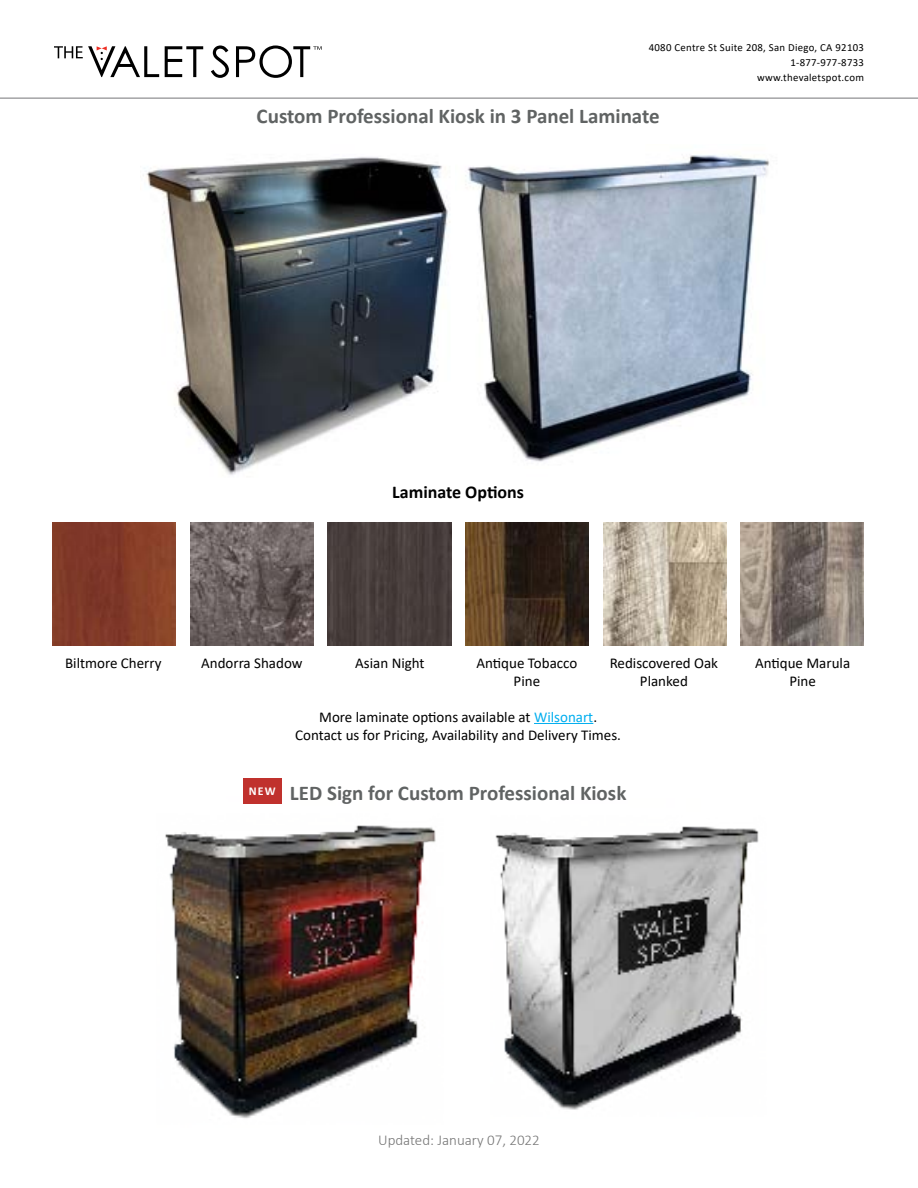
<style>
.page{position:relative;width:918px;height:1188px;background:#fff}
.page>*{position:absolute;margin:0;border:0;box-sizing:border-box;transform-origin:0 0}
.t1{font:700 21px "Calibri";color:#606363}
.t2{font:700 18px "Calibri";color:#000}
.t3{font:15px/18px "Calibri";color:#000;text-align:center}
.t4{font:300 15px "Calibri";color:#757575}
.t5{font:700 12px "Calibri";color:#fff}
.t6{font:10.8px/15px "Calibri";letter-spacing:.025em;color:#000101;text-align:right}
.s1{color:#00aeef}
</style>
<div class="page">
<svg style="left:165px;top:46px;width:38px;height:31px"></svg>
<svg style="left:211px;top:45px;width:18px;height:33px"></svg>
<svg style="left:54px;top:46px;width:105px;height:31px"></svg>
<svg style="left:236px;top:45px;width:86px;height:33px"></svg>
<hr style="left:0;top:97px;width:918px;height:2px;background:#a3a3a6">
<img style="left:165px;top:797px;width:271px;height:322px">
<img style="left:495px;top:826px;width:264px;height:284px">
<img style="left:741px;top:522px;width:123px;height:124px">
<img style="left:190px;top:522px;width:123px;height:124px">
<img style="left:328px;top:522px;width:123px;height:124px">
<img style="left:52px;top:522px;width:124px;height:124px">
<img style="left:465px;top:523px;width:124px;height:123px">
<img style="left:603px;top:523px;width:123px;height:123px">
<hr style="left:534px;top:723px;width:59px;height:1px;background:#00aeef">
<img style="left:143px;top:157px;width:307px;height:318px">
<img style="left:465px;top:155px;width:305px;height:307px">
<div style="left:243px;top:778px;width:38px;height:26px;background:#c0312d"></div>
<p class="t6" style="left:649px;top:40px;width:217px">4080 Centre St Suite 208, San Diego, CA 92103<br>1-877-977-8733<br>www.thevaletspot.com</p>
<h1 class="t1" style="left:257px;top:101px;width:405px">Custom Professional Kiosk in 3 Panel Laminate</h1>
<p class="t2" style="left:392px;top:480px;width:133px">Laminate Options</p>
<p class="t3" style="left:65px;top:653px;width:98px">Biltmore Cherry</p>
<p class="t3" style="left:201px;top:653px;width:103px">Andorra Shadow</p>
<p class="t3" style="left:355px;top:653px;width:71px">Asian Night</p>
<p class="t3" style="left:477px;top:653px;width:102px">Antique Tobacco<br>Pine</p>
<p class="t3" style="left:610px;top:653px;width:110px">Rediscovered Oak<br>Planked</p>
<p class="t3" style="left:755px;top:653px;width:97px">Antique Marula<br>Pine</p>
<p class="t3" style="left:295px;top:707px;width:327px">More laminate options available at <span class="s1">Wilsonart</span>.<br>Contact us for Pricing, Availability and Delivery Times.</p>
<p class="t5" style="left:249px;top:783px;width:29px">NEW</p>
<h1 class="t1" style="left:290px;top:778px;width:338px">LED Sign for Custom Professional Kiosk</h1>
<p class="t4" style="left:378px;top:1131px;width:163px">Updated: January 07, 2022</p>
</div>
